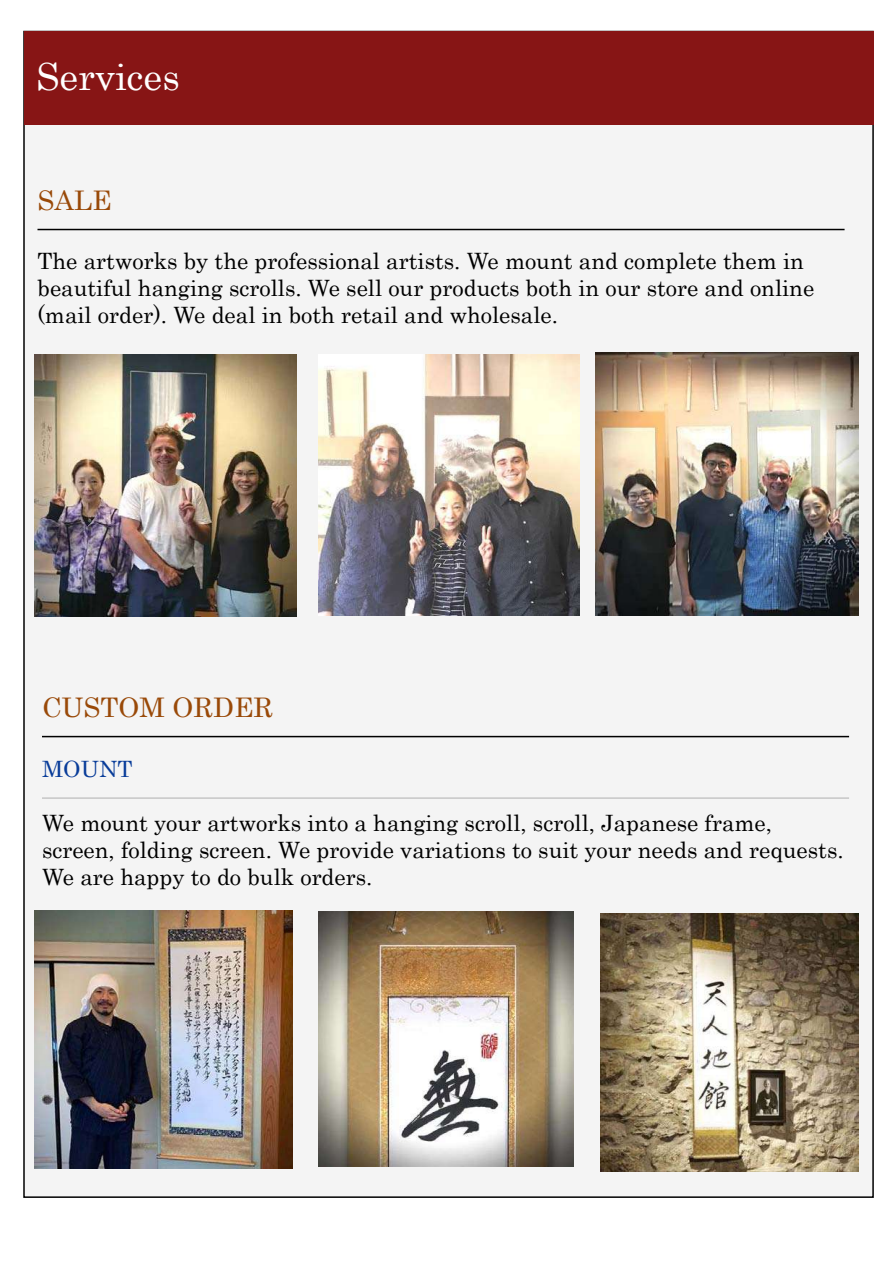
<style>
.page{position:relative;width:893px;height:1263px;background:#fff}
.page>*{position:absolute;margin:0;border:0;box-sizing:border-box;transform-origin:0 0}
.t1{font:37.5px "Century";color:#fff}
.t2{font:27px "Century";color:#994908}
.t3{font:22.5px/27px "Century";color:#000}
.t4{font:22.5px "Century";color:#083c99}
</style>
<div class="page">
<div style="left:23px;top:31px;width:851px;height:1167px;background:#f4f4f4;border:2px solid #000"></div>
<div style="left:24px;top:32px;width:849px;height:92px;background:#871515"></div>
<hr style="left:38px;top:229px;width:806px;height:1px;background:#000">
<img style="left:34px;top:354px;width:263px;height:263px">
<img style="left:318px;top:354px;width:262px;height:261px">
<img style="left:595px;top:352px;width:263px;height:263px">
<hr style="left:42px;top:736px;width:807px;height:1px;background:#000">
<hr style="left:42px;top:797px;width:807px;height:2px;background:#c6c6c6">
<img style="left:600px;top:914px;width:258px;height:257px">
<img style="left:318px;top:912px;width:255px;height:255px">
<img style="left:34px;top:911px;width:259px;height:257px">
<h1 class="t1" style="left:36px;top:45px;width:145px">Services</h1>
<p class="t2" style="left:38px;top:178px;width:76px">SALE</p>
<p class="t3" style="left:38px;top:246px;width:778px">The artworks by the professional artists. We mount and complete them in beautiful hanging scrolls. We sell our products both in our store and online (mail order). We deal in both retail and wholesale.</p>
<p class="t2" style="left:42px;top:685px;width:233px">CUSTOM ORDER</p>
<p class="t4" style="left:42px;top:749px;width:92px">MOUNT</p>
<p class="t3" style="left:42px;top:807px;width:803px">We mount your artworks into a hanging scroll, scroll, Japanese frame, screen, folding screen. We provide variations to suit your needs and requests.<br>We are happy to do bulk orders.</p>
</div>
